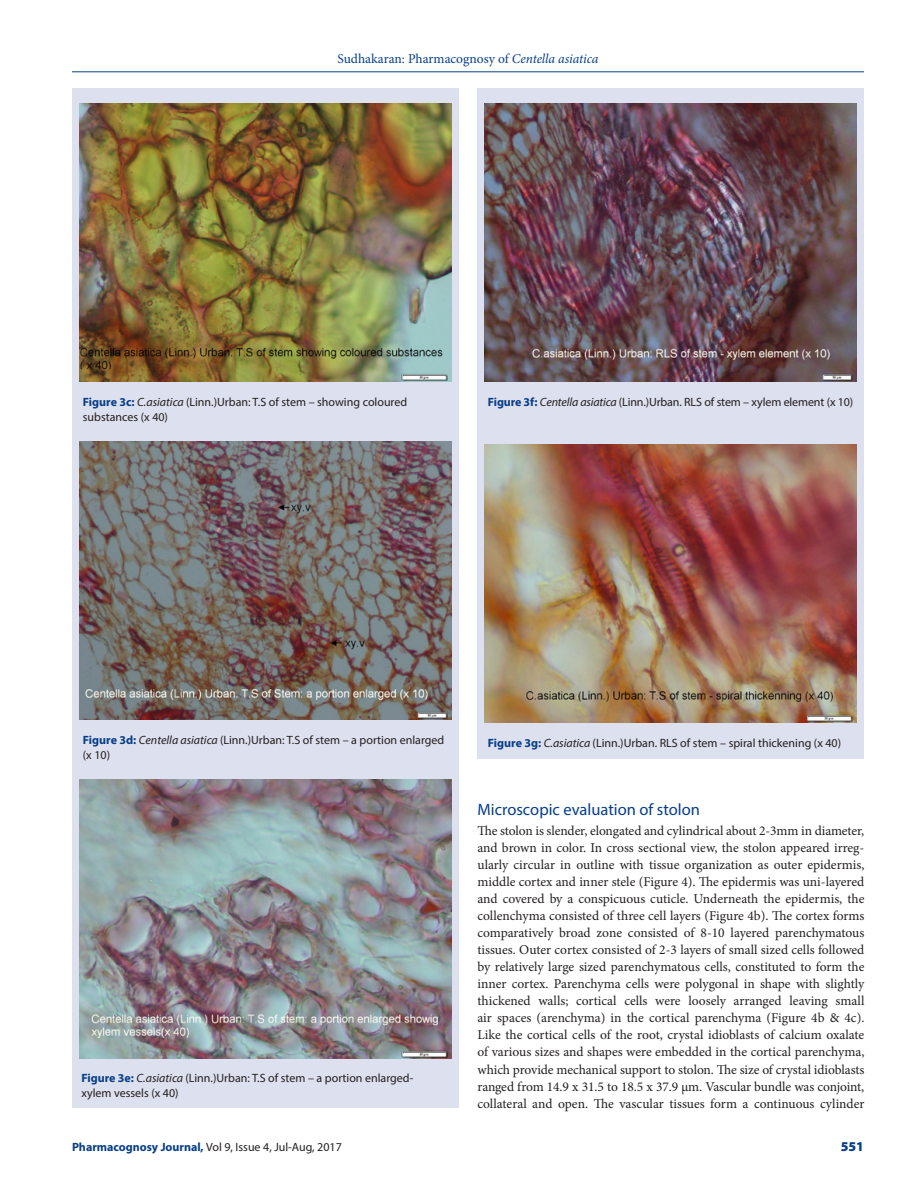
<style>
.page{position:relative;width:918px;height:1188px;background:#fff}
.page>*{position:absolute;margin:0;border:0;box-sizing:border-box;transform-origin:0 0}
._2_HD{font:16.5px "Myriad Pro";color:#083e89}
.TXT{font:13.5px/17.1px "Minion Pro";color:#231f20;text-align:justify}
.t1{font:13.5px "Minion Pro";color:#083e89}
.t2{font:900 13.5px "Myriad Pro";color:#083e89}
.FIG_CAP{font:12px/15px "Myriad Pro";color:#231f20}
.s1{font-style:italic}
.s2{font-weight:700;color:#083e89}
</style>
<div class="page">
<hr style="left:72px;top:72px;width:792px;height:1px;background:#083e89">
<div style="left:72px;top:88px;width:387px;height:1020px;background:#dde0ee"></div>
<img style="left:80px;top:103px;width:371px;height:279px">
<img style="left:80px;top:441px;width:371px;height:279px">
<img style="left:80px;top:780px;width:371px;height:278px">
<div style="left:477px;top:88px;width:387px;height:671px;background:#dde0ee"></div>
<img style="left:485px;top:103px;width:371px;height:279px">
<img style="left:485px;top:444px;width:371px;height:279px">
<p class="t1" style="left:337px;top:50px;width:263px">Sudhakaran: Pharmacognosy of <span class="s1">Centella asiatica</span></p>
<p class="FIG_CAP" style="left:83px;top:394px;width:326px"><span class="s2">Figure 3c:</span> <span class="s1">C.asiatica</span> (Linn.)Urban: T.S of stem – showing coloured substances (x 40)</p>
<p class="FIG_CAP" style="left:488px;top:394px;width:367px"><span class="s2">Figure 3f:</span> <span class="s1">Centella asiatica</span> (Linn.)Urban. RLS of stem – xylem element (x 10)</p>
<p class="FIG_CAP" style="left:83px;top:732px;width:363px"><span class="s2">Figure 3d:</span> <span class="s1">Centella asiatica</span> (Linn.)Urban: T.S of stem – a portion enlarged (x 10)</p>
<p class="FIG_CAP" style="left:81px;top:1070px;width:334px"><span class="s2">Figure 3e:</span> <span class="s1">C.asiatica</span> (Linn.)Urban: T.S of stem – a portion enlarged&shy;xylem vessels (x 40)</p>
<p class="FIG_CAP" style="left:488px;top:735px;width:355px"><span class="s2">Figure 3g:</span> <span class="s1">C.asiatica</span> (Linn.)Urban. RLS of stem – spiral thickening (x 40)</p>
<p class="_2_HD" style="left:477px;top:799px;width:224px">Microscopic evaluation of stolon</p>
<p class="TXT" style="left:477px;top:822px;width:389px">The stolon is slender, elongated and cylindrical about 2-3mm in diameter, and brown in color. In cross sectional view, the stolon appeared irreg&shy;ularly circular in outline with tissue organization as outer epidermis, middle cortex and inner stele (Figure 4). The epidermis was uni-layered and covered by a conspicuous cuticle. Underneath the epidermis, the collenchyma consisted of three cell layers (Figure 4b). The cortex forms comparatively broad zone consisted of 8-10 layered parenchymatous tissues. Outer cortex consisted of 2-3 layers of small sized cells followed by relatively large sized parenchymatous cells, constituted to form the inner cortex. Parenchyma cells were polygonal in shape with slightly thickened walls; cortical cells were loosely arranged leaving small air spaces (arenchyma) in the cortical parenchyma (Figure 4b &amp; 4c).<br>Like the cortical cells of the root, crystal idioblasts of calcium oxalate of various sizes and shapes were embedded in the cortical parenchyma, which provide mechanical support to stolon. The size of crystal idioblasts ranged from 14.9 x 31.5 to 18.5 x 37.9 μm. Vascular bundle was conjoint, collateral and open. The vascular tissues form a continuous cylinder</p>
<p class="FIG_CAP" style="left:72px;top:1139px;width:271px"><span class="s2">Pharmacognosy Journal,</span> Vol 9, Issue 4, Jul-Aug, 2017</p>
<p class="t2" style="left:841px;top:1137px;width:25px">551</p>
</div>
